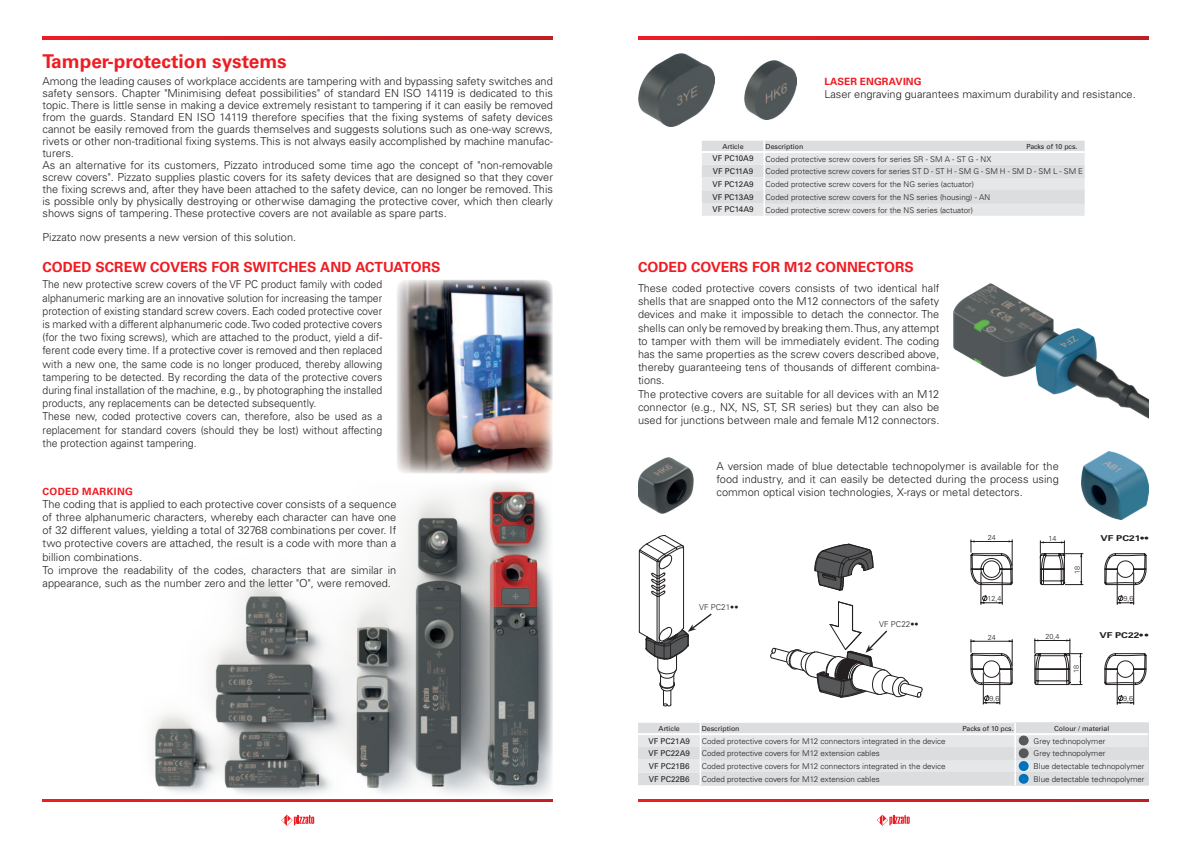
<style>
.page{position:relative;width:1191px;height:842px;background:#fff}
.page>*{position:absolute;margin:0;border:0;box-sizing:border-box;transform-origin:0 0}
.t1{font:700 19px "Univers";color:#ee1d23}
.t2{font:700 14px "Univers";color:#ee1d23}
.t3{font:300 11px/13.2px "Univers";color:#231f20}
.t4{font:300 11px/13.2px "Univers";color:#231f20;scale:.95 1}
.t5{font:700 10px "Univers";letter-spacing:.03em;color:#ee1d23}
.t6{font:700 8.1px "Univers";color:#231f20;scale:1.25 1}
.t7{font:300 8.1px "Univers";color:#231f20}
.t8{font:300 8px "Univers";color:#231f20}
.t9{font:8px "Univers";color:#231f20}
.t10{font:300 7.2px "Univers";color:#231f20}
.t11{font:7px "Univers";color:#231f20}
</style>
<div class="page">
<svg style="left:281px;top:814px;width:33px;height:12px"></svg>
<svg style="left:877px;top:814px;width:32px;height:12px"></svg>
<img style="left:744px;top:61px;width:52px;height:58px">
<img style="left:638px;top:53px;width:76px;height:74px">
<img style="left:953px;top:283px;width:195px;height:136px">
<img style="left:638px;top:458px;width:56px;height:55px">
<hr style="left:1117px;top:672px;width:1px;height:32px;background:#231f20">
<hr style="left:1133px;top:672px;width:1px;height:32px;background:#231f20">
<hr style="left:983px;top:672px;width:1px;height:32px;background:#231f20">
<hr style="left:999px;top:672px;width:1px;height:32px;background:#231f20">
<svg style="left:1117px;top:695px;width:16px;height:9px"></svg>
<svg style="left:983px;top:695px;width:16px;height:9px"></svg>
<svg style="left:970px;top:639px;width:43px;height:50px"></svg>
<svg style="left:1034px;top:639px;width:48px;height:46px"></svg>
<svg style="left:1104px;top:653px;width:42px;height:36px"></svg>
<svg style="left:970px;top:540px;width:43px;height:65px"></svg>
<svg style="left:1039px;top:541px;width:44px;height:44px"></svg>
<svg style="left:1104px;top:553px;width:42px;height:52px"></svg>
<svg style="left:814px;top:544px;width:59px;height:47px"></svg>
<svg style="left:770px;top:601px;width:152px;height:97px"></svg>
<hr style="left:657px;top:596px;width:1px;height:46px;background:#231f20">
<hr style="left:639px;top:551px;width:1px;height:81px;background:#231f20">
<hr style="left:659px;top:596px;width:1px;height:42px;background:#231f20">
<svg style="left:639px;top:612px;width:73px;height:94px"></svg>
<hr style="left:683px;top:547px;width:1px;height:81px;background:#231f20">
<svg style="left:638px;top:535px;width:46px;height:62px"></svg>
<img style="left:397px;top:280px;width:156px;height:194px">
<img style="left:1081px;top:452px;width:67px;height:67px">
<img style="left:153px;top:483px;width:400px;height:313px">
<svg style="left:638px;top:723px;width:511px;height:63px;background:#e1e2e4"></svg>
<div style="left:1018px;top:735px;width:10px;height:10px;background:#57585a;border-radius:50%"></div>
<div style="left:1018px;top:748px;width:10px;height:10px;background:#57585a;border-radius:50%"></div>
<div style="left:1018px;top:761px;width:10px;height:10px;background:#0072bc;border-radius:50%"></div>
<div style="left:1018px;top:774px;width:10px;height:10px;background:#0072bc;border-radius:50%"></div>
<svg style="left:702px;top:141px;width:382px;height:75px;background:#e2e2e4"></svg>
<h1 class="t1" style="left:43px;top:54px;width:246px">Tamper-protection systems</h1>
<p class="t3" style="left:43px;top:76px;width:512px;line-height:12px">Among the leading causes of workplace accidents are tampering with and bypassing safety switches and safety sensors. Chapter "Minimising defeat possibilities" of standard EN ISO 14119 is dedicated to this topic. There is little sense in making a device extremely resistant to tampering if it can easily be removed from the guards. Standard EN ISO 14119 therefore specifies that the fixing systems of safety devices cannot be easily removed from the guards themselves and suggests solutions such as one-way screws, rivets or other non-traditional fixing systems. This is not always easily accomplished by machine manufac&shy;turers.<br>As an alternative for its customers, Pizzato introduced some time ago the concept of "non-removable screw covers". Pizzato supplies plastic covers for its safety devices that are designed so that they cover the fixing screws and, after they have been attached to the safety device, can no longer be removed. This is possible only by physically destroying or otherwise damaging the protective cover, which then clearly shows signs of tampering. These protective covers are not available as spare parts.</p>
<p class="t3" style="left:43px;top:232px;width:255px">Pizzato now presents a new version of this solution.</p>
<p class="t2" style="left:43px;top:261px;width:399px">CODED SCREW COVERS FOR SWITCHES AND ACTUATORS</p>
<p class="t4" style="left:43px;top:279px;width:359px">The new protective screw covers of the VF PC product family with coded alphanumeric marking are an innovative solution for increasing the tamper protection of existing standard screw covers. Each coded protective cover is marked with a different alphanumeric code. Two coded protective covers (for the two fixing screws), which are attached to the product, yield a dif&shy;ferent code every time. If a protective cover is removed and then replaced with a new one, the same code is no longer produced, thereby allowing tampering to be detected. By recording the data of the protective covers during final installation of the machine, e.g., by photographing the installed products, any replacements can be detected subsequently.<br>These new, coded protective covers can, therefore, also be used as a replacement for standard covers (should they be lost) without affecting the protection against tampering.</p>
<p class="t5" style="left:43px;top:487px;width:92px">CODED MARKING</p>
<p class="t3" style="left:43px;top:498px;width:355px">The coding that is applied to each protective cover consists of a sequence of three alphanumeric characters, whereby each character can have one of 32 different values, yielding a total of 32768 combinations per cover. If two protective covers are attached, the result is a code with more than a billion combinations.<br>To improve the readability of the codes, characters that are similar in appearance, such as the number zero and the letter "O", were removed.</p>
<p class="t5" style="left:824px;top:78px;width:99px">LASER ENGRAVING</p>
<p class="t3" style="left:824px;top:89px;width:313px">Laser engraving guarantees maximum durability and resistance.</p>
<p class="t11" style="left:722px;top:144px;width:23px">Article</p>
<p class="t11" style="left:765px;top:144px;width:39px">Description</p>
<p class="t11" style="left:1026px;top:144px;width:53px">Packs of 10 pcs.</p>
<p class="t9" style="left:712px;top:155px;width:42px">VF PC10A9</p>
<p class="t8" style="left:765px;top:156px;width:227px">Coded protective screw covers for series SR - SM A - ST G - NX</p>
<p class="t9" style="left:713px;top:168px;width:42px">VF PC11A9</p>
<p class="t8" style="left:765px;top:168px;width:319px">Coded protective screw covers for series ST D - ST H - SM G - SM H - SM D - SM L - SM E</p>
<p class="t9" style="left:712px;top:181px;width:43px">VF PC12A9</p>
<p class="t8" style="left:765px;top:181px;width:210px">Coded protective screw covers for the NG series (actuator)</p>
<p class="t9" style="left:712px;top:194px;width:43px">VF PC13A9</p>
<p class="t8" style="left:765px;top:194px;width:226px">Coded protective screw covers for the NS series (housing) - AN</p>
<p class="t9" style="left:712px;top:206px;width:43px">VF PC14A9</p>
<p class="t8" style="left:765px;top:207px;width:209px">Coded protective screw covers for the NS series (actuator)</p>
<p class="t2" style="left:638px;top:262px;width:277px">CODED COVERS FOR M12 CONNECTORS</p>
<p class="t3" style="left:638px;top:282px;width:303px">These coded protective covers consists of two identical half shells that are snapped onto the M12 connectors of the safety devices and make it impossible to detach the connector. The shells can only be removed by breaking them. Thus, any attempt to tamper with them will be immediately evident. The coding has the same properties as the screw covers described above, thereby guaranteeing tens of thousands of different combina&shy;tions.<br>The protective covers are suitable for all devices with an M12 connector (e.g., NX, NS, ST, SR series) but they can also be used for junctions between male and female M12 connectors.</p>
<p class="t3" style="left:716px;top:460px;width:344px;text-align:justify">A version made of blue detectable technopolymer is available for the food industry, and it can easily be detected during the process using common optical vision technologies, X-rays or metal detectors.</p>
<p class="t7" style="left:699px;top:604px;width:41px">VF PC21••</p>
<p class="t7" style="left:879px;top:621px;width:41px">VF PC22••</p>
<p class="t10" style="left:987px;top:535px;width:10px">24</p>
<p class="t10" style="left:987px;top:596px;width:16px">12,4</p>
<p class="t10" style="left:1048px;top:536px;width:10px">14</p>
<p class="t10" style="left:987px;top:634px;width:10px">24</p>
<p class="t10" style="left:1045px;top:634px;width:16px">20,4</p>
<p class="t10" style="left:989px;top:695px;width:12px">9,6</p>
<p class="t10" style="left:1074px;top:574px;width:10px;rotate:-90deg">18</p>
<p class="t10" style="left:1073px;top:673px;width:10px;rotate:-90deg">18</p>
<p class="t6" style="left:1100px;top:535px;width:40px">VF PC21••</p>
<p class="t10" style="left:1123px;top:596px;width:12px">9,6</p>
<p class="t6" style="left:1099px;top:632px;width:41px">VF PC22• •</p>
<p class="t10" style="left:1123px;top:695px;width:12px">9,6</p>
<p class="t11" style="left:658px;top:726px;width:23px">Article</p>
<p class="t11" style="left:702px;top:726px;width:39px">Description</p>
<p class="t11" style="left:962px;top:726px;width:53px">Packs of 10 pcs.</p>
<p class="t11" style="left:1054px;top:726px;width:57px">Colour / material</p>
<p class="t9" style="left:648px;top:737px;width:43px">VF PC21A9</p>
<p class="t8" style="left:702px;top:738px;width:245px">Coded protective covers for M12 connectors integrated in the device</p>
<p class="t8" style="left:1033px;top:738px;width:73px">Grey technopolymer</p>
<p class="t9" style="left:648px;top:750px;width:43px">VF PC22A9</p>
<p class="t8" style="left:702px;top:750px;width:179px">Coded protective covers for M12 extension cables</p>
<p class="t8" style="left:1033px;top:750px;width:73px">Grey technopolymer</p>
<p class="t9" style="left:649px;top:763px;width:42px">VF PC21B6</p>
<p class="t8" style="left:702px;top:763px;width:245px">Coded protective covers for M12 connectors integrated in the device</p>
<p class="t8" style="left:1033px;top:763px;width:112px">Blue detectable technopolymer</p>
<p class="t9" style="left:649px;top:776px;width:42px">VF PC22B6</p>
<p class="t8" style="left:702px;top:776px;width:179px">Coded protective covers for M12 extension cables</p>
<p class="t8" style="left:1033px;top:776px;width:112px">Blue detectable technopolymer</p>
</div>
